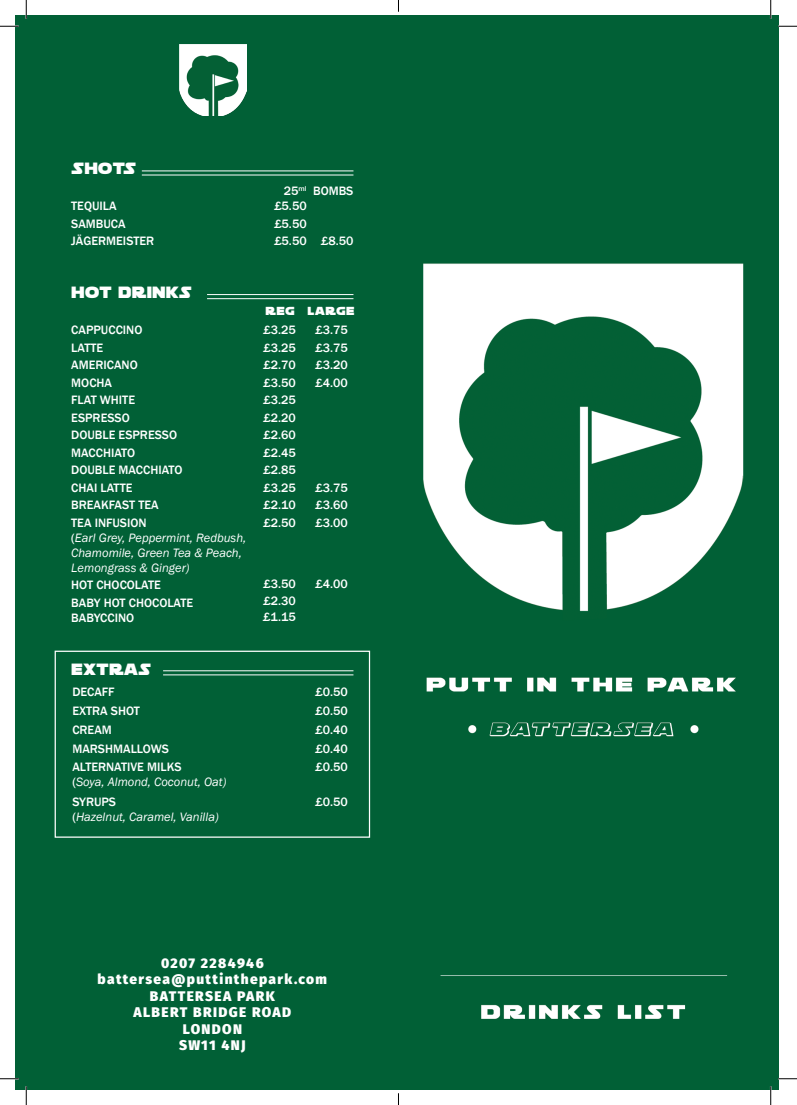
<style>
.page{position:relative;width:797px;height:1105px;background:#fff}
.page>*{position:absolute;margin:0;border:0;box-sizing:border-box;transform-origin:0 0}
.t1{font:17.5px "Soloist Straight";color:#fff}
.t2{font:900 13.75px "Fira Sans";letter-spacing:.1em;color:#fff}
.t3{font:500 12.5px "Franklin Gothic";color:#fff}
.t4{font:italic 12.5px/15px "Franklin Gothic";color:#fff}
.t5{font:12.5px "Soloist Straight";letter-spacing:.025em;color:#fff}
.s1{font-weight:500;font-style:normal}
</style>
<div class="page">
<div style="left:16px;top:16px;width:367px;height:1073px;background:#016036"></div>
<img style="left:383px;top:16px;width:395px;height:1073px">
<hr style="left:207px;top:298px;width:146px;height:1px;background:#fff">
<hr style="left:207px;top:294px;width:146px;height:1px;background:#fff">
<div style="left:55px;top:651px;width:315px;height:187px;border:1px solid #fff"></div>
<hr style="left:163px;top:674px;width:190px;height:1px;background:#fff">
<hr style="left:163px;top:670px;width:190px;height:1px;background:#fff">
<hr style="left:142px;top:175px;width:211px;height:1px;background:#fff">
<hr style="left:142px;top:170px;width:211px;height:1px;background:#fff">
<img style="left:180px;top:44px;width:66px;height:71px">
<svg style="left:0;top:25px;width:19px;height:2px"></svg>
<svg style="left:778px;top:25px;width:19px;height:2px"></svg>
<svg style="left:0;top:1078px;width:19px;height:1px"></svg>
<svg style="left:778px;top:1078px;width:19px;height:1px"></svg>
<svg style="left:25px;top:0;width:2px;height:19px"></svg>
<svg style="left:25px;top:1086px;width:2px;height:19px"></svg>
<svg style="left:770px;top:0;width:1px;height:19px"></svg>
<svg style="left:770px;top:1086px;width:1px;height:19px"></svg>
<p class="t1" style="left:71px;top:159px;width:67px">SHOTS</p>
<p class="t3" style="left:71px;top:198px;width:47px">TEQUILA</p>
<p class="t3" style="left:71px;top:216px;width:56px">SAMBUCA</p>
<p class="t3" style="left:71px;top:233px;width:84px">JÄGERMEISTER</p>
<p class="t1" style="left:71px;top:282px;width:122px">HOT DRINKS</p>
<p class="t3" style="left:71px;top:322px;width:73px">CAPPUCCINO</p>
<p class="t3" style="left:71px;top:340px;width:33px">LATTE</p>
<p class="t3" style="left:71px;top:357px;width:68px">AMERICANO</p>
<p class="t3" style="left:71px;top:375px;width:42px">MOCHA</p>
<p class="t3" style="left:71px;top:392px;width:65px">FLAT WHITE</p>
<p class="t3" style="left:71px;top:410px;width:60px">ESPRESSO</p>
<p class="t3" style="left:71px;top:427px;width:107px">DOUBLE ESPRESSO</p>
<p class="t3" style="left:71px;top:445px;width:65px">MACCHIATO</p>
<p class="t3" style="left:71px;top:462px;width:113px">DOUBLE MACCHIATO</p>
<p class="t3" style="left:71px;top:480px;width:63px">CHAI LATTE</p>
<p class="t3" style="left:71px;top:497px;width:89px">BREAKFAST TEA</p>
<p class="t3" style="left:71px;top:515px;width:77px">TEA INFUSION</p>
<p class="t4" style="left:71px;top:530px;width:176px"><span class="s1">(</span>Earl Grey, Peppermint, Redbush,</p>
<p class="t4" style="left:71px;top:545px;width:172px">Chamomile, Green Tea &amp; Peach,<br>Lemongrass &amp; Ginger)</p>
<p class="t3" style="left:71px;top:577px;width:91px">HOT CHOCOLATE</p>
<p class="t3" style="left:71px;top:595px;width:123px">BABY HOT CHOCOLATE</p>
<p class="t3" style="left:71px;top:610px;width:64px">BABYCCINO</p>
<p class="t1" style="left:71px;top:660px;width:82px">EXTRAS</p>
<p class="t3" style="left:72px;top:684px;width:44px">DECAFF</p>
<p class="t3" style="left:72px;top:703px;width:69px">EXTRA SHOT</p>
<p class="t3" style="left:72px;top:722px;width:41px">CREAM</p>
<p class="t3" style="left:72px;top:741px;width:98px">MARSHMALLOWS</p>
<p class="t3" style="left:72px;top:759px;width:111px">ALTERNATIVE MILKS</p>
<p class="t4" style="left:72px;top:775px;width:155px"><span class="s1">(</span>Soya, Almond, Coconut, Oat)</p>
<p class="t3" style="left:72px;top:794px;width:45px">SYRUPS</p>
<p class="t4" style="left:72px;top:810px;width:148px"><span class="s1">(</span>Hazelnut, Caramel, Vanilla)</p>
<p class="t3" style="left:284px;top:183px;width:24px">25<sup>ml</sup></p>
<p class="t3" style="left:274px;top:198px;width:34px">£5.50</p>
<p class="t3" style="left:274px;top:216px;width:34px">£5.50</p>
<p class="t3" style="left:274px;top:233px;width:34px">£5.50</p>
<p class="t3" style="left:313px;top:183px;width:42px">BOMBS</p>
<p class="t3" style="left:321px;top:233px;width:34px">£8.50</p>
<p class="t5" style="left:265px;top:304px;width:31px">REG</p>
<p class="t5" style="left:307px;top:304px;width:48px">LARGE</p>
<p class="t3" style="left:315px;top:322px;width:34px">£3.75</p>
<p class="t3" style="left:315px;top:340px;width:34px">£3.75</p>
<p class="t3" style="left:315px;top:357px;width:34px">£3.20</p>
<p class="t3" style="left:315px;top:375px;width:34px">£4.00</p>
<p class="t3" style="left:263px;top:322px;width:34px">£3.25</p>
<p class="t3" style="left:263px;top:340px;width:34px">£3.25</p>
<p class="t3" style="left:263px;top:357px;width:34px">£2.70</p>
<p class="t3" style="left:263px;top:375px;width:34px">£3.50</p>
<p class="t3" style="left:263px;top:392px;width:34px">£3.25</p>
<p class="t3" style="left:263px;top:410px;width:34px">£2.20</p>
<p class="t3" style="left:263px;top:427px;width:34px">£2.60</p>
<p class="t3" style="left:263px;top:445px;width:34px">£2.45</p>
<p class="t3" style="left:263px;top:462px;width:34px">£2.85</p>
<p class="t3" style="left:263px;top:480px;width:34px">£3.25</p>
<p class="t3" style="left:263px;top:497px;width:34px">£2.10</p>
<p class="t3" style="left:263px;top:515px;width:34px">£2.50</p>
<p class="t3" style="left:315px;top:480px;width:34px">£3.75</p>
<p class="t3" style="left:315px;top:497px;width:34px">£3.60</p>
<p class="t3" style="left:315px;top:515px;width:34px">£3.00</p>
<p class="t3" style="left:263px;top:576px;width:34px">£3.50</p>
<p class="t3" style="left:263px;top:593px;width:34px">£2.30</p>
<p class="t3" style="left:263px;top:609px;width:34px">£1.15</p>
<p class="t3" style="left:315px;top:576px;width:34px">£4.00</p>
<p class="t3" style="left:315px;top:684px;width:34px">£0.50</p>
<p class="t3" style="left:315px;top:703px;width:34px">£0.50</p>
<p class="t3" style="left:315px;top:722px;width:34px">£0.40</p>
<p class="t3" style="left:315px;top:741px;width:34px">£0.40</p>
<p class="t3" style="left:315px;top:759px;width:34px">£0.50</p>
<p class="t3" style="left:315px;top:794px;width:34px">£0.50</p>
<p class="t2" style="left:161px;top:950px;width:104px">0207 2284946</p>
<p class="t2" style="left:98px;top:967px;width:231px">battersea@puttinthepark.com</p>
<p class="t2" style="left:150px;top:983px;width:126px">BATTERSEA PARK</p>
<p class="t2" style="left:133px;top:1000px;width:159px">ALBERT BRIDGE ROAD</p>
<p class="t2" style="left:183px;top:1016px;width:61px">LONDON</p>
<p class="t2" style="left:179px;top:1033px;width:68px">SW11 4NJ</p>
</div>
